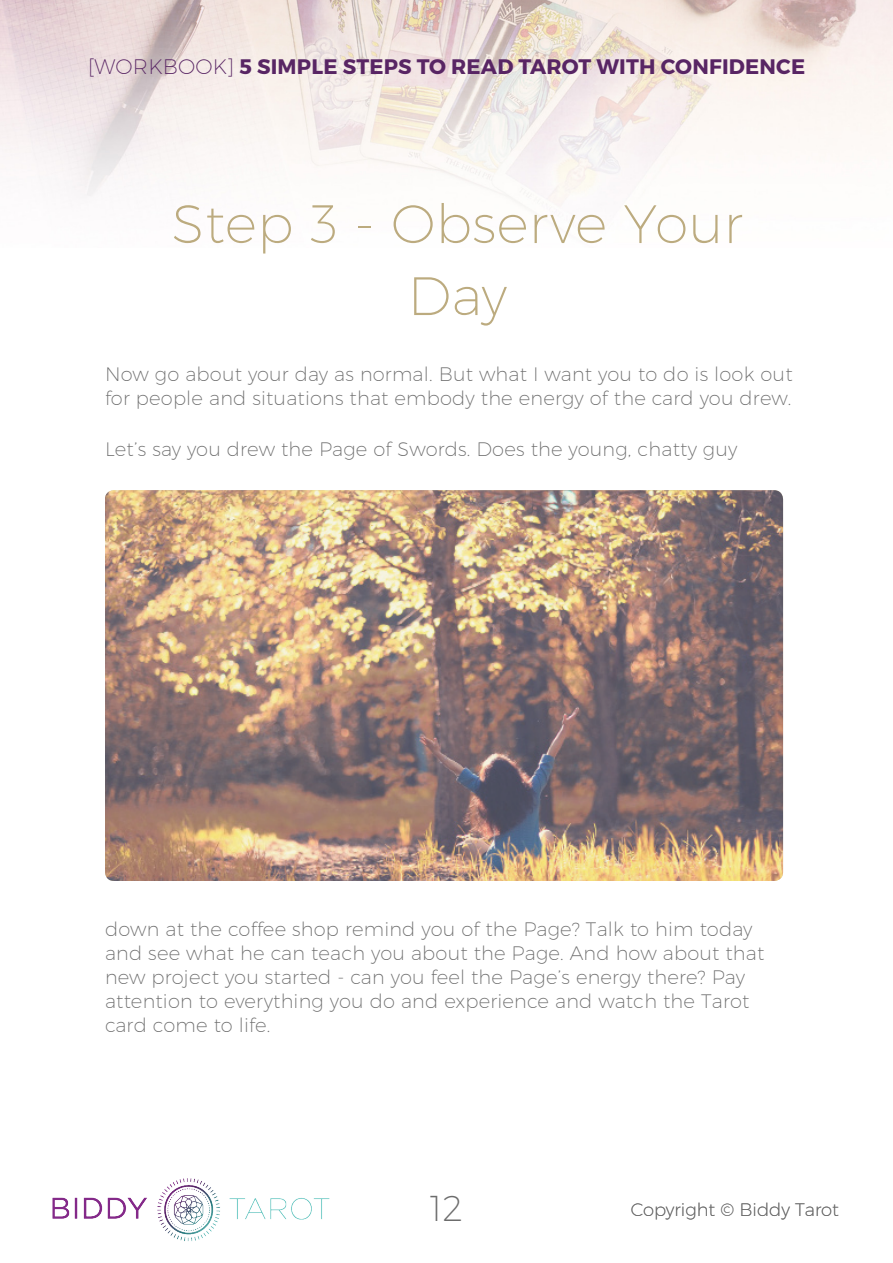
<style>
.page{position:relative;width:893px;height:1263px;background:#fff}
.page>*{position:absolute;margin:0;border:0;box-sizing:border-box;transform-origin:0 0}
.Subheader{font:200 54px/72px "Montserrat";letter-spacing:.01em;color:#bcab7f;text-align:center}
.t1{font:200 36px "Montserrat";color:#6c6c6c}
.t2{font:700 21px "Montserrat";letter-spacing:.01em;color:#582564}
.Paragragh{font:200 19.5px/24px "Montserrat";letter-spacing:.01em;color:#6c6c6c}
.t3{font:200 18px "Montserrat";color:#6c6c6c}
.s1{font-weight:200}
</style>
<div class="page">
<img style="left:52px;top:1178px;width:278px;height:63px">
<img style="left:0;top:0;width:893px;height:207px">
<img style="left:105px;top:490px;width:678px;height:391px">
<p class="t2" style="left:88px;top:54px;width:719px"><span class="s1">[WORKBOOK]</span> 5 SIMPLE STEPS TO READ TAROT WITH CONFIDENCE</p>
<p class="Subheader" style="left:172px;top:187px;width:572px">Step 3 - Observe Your<br>Day</p>
<p class="Paragragh" style="left:105px;top:362px;width:689px">Now go about your day as normal. But what I want you to do is look out for people and situations that embody the energy of the card you drew.</p>
<p class="Paragragh" style="left:105px;top:437px;width:634px">Let’s say you drew the Page of Swords. Does the young, chatty guy</p>
<p class="Paragragh" style="left:105px;top:917px;width:661px">down at the coffee shop remind you of the Page? Talk to him today and see what he can teach you about the Page. And how about that new project you started - can you feel the Page’s energy there? Pay attention to everything you do and experience and watch the Tarot card come to life.</p>
<h2 class="t1" style="left:430px;top:1186px;width:35px">12</h2>
<p class="t3" style="left:631px;top:1198px;width:210px">Copyright © Biddy Tarot</p>
</div>
